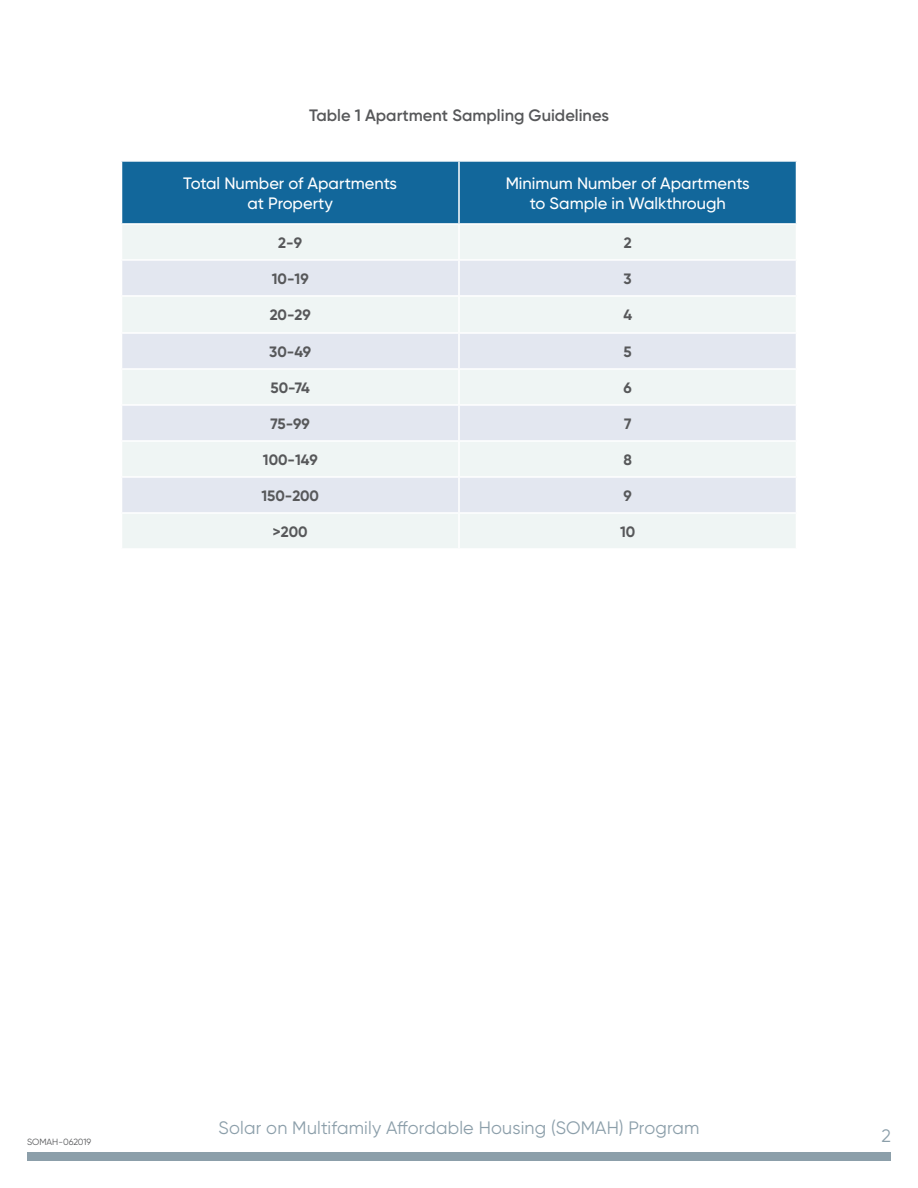
<style>
.page{position:relative;width:918px;height:1188px;background:#fff}
.page>*{position:absolute;margin:0;border:0;box-sizing:border-box;transform-origin:0 0}
.t1{font:18px "Gilroy";letter-spacing:.01em;color:#8c9faa}
.t2{font:500 16.5px/19.8px "Gilroy";color:#fff;text-align:center}
.t3{font:600 16.5px "Gilroy";color:#57585a}
.t4{font:700 15px "Gilroy";color:#57585a}
.t5{font:9px "Gilroy";color:#57585a}
</style>
<div class="page">
<div style="left:27px;top:1152px;width:864px;height:9px;background:#8c9faa"></div>
<div style="left:122px;top:162px;width:674px;height:61px;background:#12679b"></div>
<div style="left:122px;top:225px;width:674px;height:323px;background:#eff5f4"></div>
<svg style="left:122px;top:261px;width:674px;height:251px;fill:#e3e7f0"></svg>
<hr style="left:458px;top:162px;width:2px;height:61px;background:#fff">
<hr style="left:458px;top:225px;width:2px;height:34px;background:#fff">
<hr style="left:121px;top:259px;width:338px;height:2px;background:#fff">
<hr style="left:459px;top:259px;width:338px;height:2px;background:#fff">
<hr style="left:458px;top:261px;width:2px;height:34px;background:#fff">
<hr style="left:121px;top:295px;width:338px;height:2px;background:#fff">
<hr style="left:459px;top:295px;width:338px;height:2px;background:#fff">
<hr style="left:458px;top:297px;width:2px;height:35px;background:#fff">
<hr style="left:121px;top:332px;width:338px;height:2px;background:#fff">
<hr style="left:459px;top:332px;width:338px;height:2px;background:#fff">
<hr style="left:458px;top:334px;width:2px;height:34px;background:#fff">
<hr style="left:121px;top:368px;width:338px;height:2px;background:#fff">
<hr style="left:459px;top:368px;width:338px;height:2px;background:#fff">
<hr style="left:458px;top:370px;width:2px;height:34px;background:#fff">
<hr style="left:121px;top:404px;width:338px;height:2px;background:#fff">
<hr style="left:459px;top:404px;width:338px;height:2px;background:#fff">
<hr style="left:458px;top:406px;width:2px;height:34px;background:#fff">
<hr style="left:121px;top:440px;width:338px;height:2px;background:#fff">
<hr style="left:459px;top:440px;width:338px;height:2px;background:#fff">
<hr style="left:458px;top:442px;width:2px;height:34px;background:#fff">
<hr style="left:121px;top:476px;width:338px;height:2px;background:#fff">
<hr style="left:459px;top:476px;width:338px;height:2px;background:#fff">
<hr style="left:458px;top:478px;width:2px;height:34px;background:#fff">
<hr style="left:121px;top:512px;width:338px;height:2px;background:#fff">
<hr style="left:459px;top:512px;width:338px;height:2px;background:#fff">
<hr style="left:458px;top:514px;width:2px;height:34px;background:#fff">
<p class="t3" style="left:309px;top:105px;width:301px">Table 1 Apartment Sampling Guidelines</p>
<p class="t2" style="left:183px;top:173px;width:215px">Total Number of Apartments at Property</p>
<p class="t2" style="left:506px;top:173px;width:246px">Minimum Number of Apartments to Sample in Walkthrough</p>
<p class="t4" style="left:278px;top:233px;width:25px">2-9</p>
<p class="t4" style="left:624px;top:233px;width:9px">2</p>
<p class="t4" style="left:272px;top:269px;width:38px">10-19</p>
<p class="t4" style="left:624px;top:269px;width:10px">3</p>
<p class="t4" style="left:270px;top:305px;width:42px">20-29</p>
<p class="t4" style="left:623px;top:305px;width:10px">4</p>
<p class="t4" style="left:269px;top:342px;width:43px">30-49</p>
<p class="t4" style="left:624px;top:342px;width:10px">5</p>
<p class="t4" style="left:271px;top:378px;width:41px">50-74</p>
<p class="t4" style="left:624px;top:378px;width:10px">6</p>
<p class="t4" style="left:271px;top:414px;width:41px">75-99</p>
<p class="t4" style="left:624px;top:414px;width:9px">7</p>
<p class="t4" style="left:263px;top:450px;width:56px">100-149</p>
<p class="t4" style="left:623px;top:450px;width:10px">8</p>
<p class="t4" style="left:261px;top:486px;width:59px">150-200</p>
<p class="t4" style="left:624px;top:486px;width:10px">9</p>
<p class="t4" style="left:273px;top:522px;width:36px">&gt;200</p>
<p class="t4" style="left:620px;top:522px;width:17px">10</p>
<p class="t5" style="left:27px;top:1136px;width:66px">SOMAH-062019</p>
<p class="t1" style="left:219px;top:1117px;width:482px">Solar on Multifamily Affordable Housing (SOMAH) Program</p>
<p class="t1" style="left:882px;top:1124px;width:11px">2</p>
</div>
